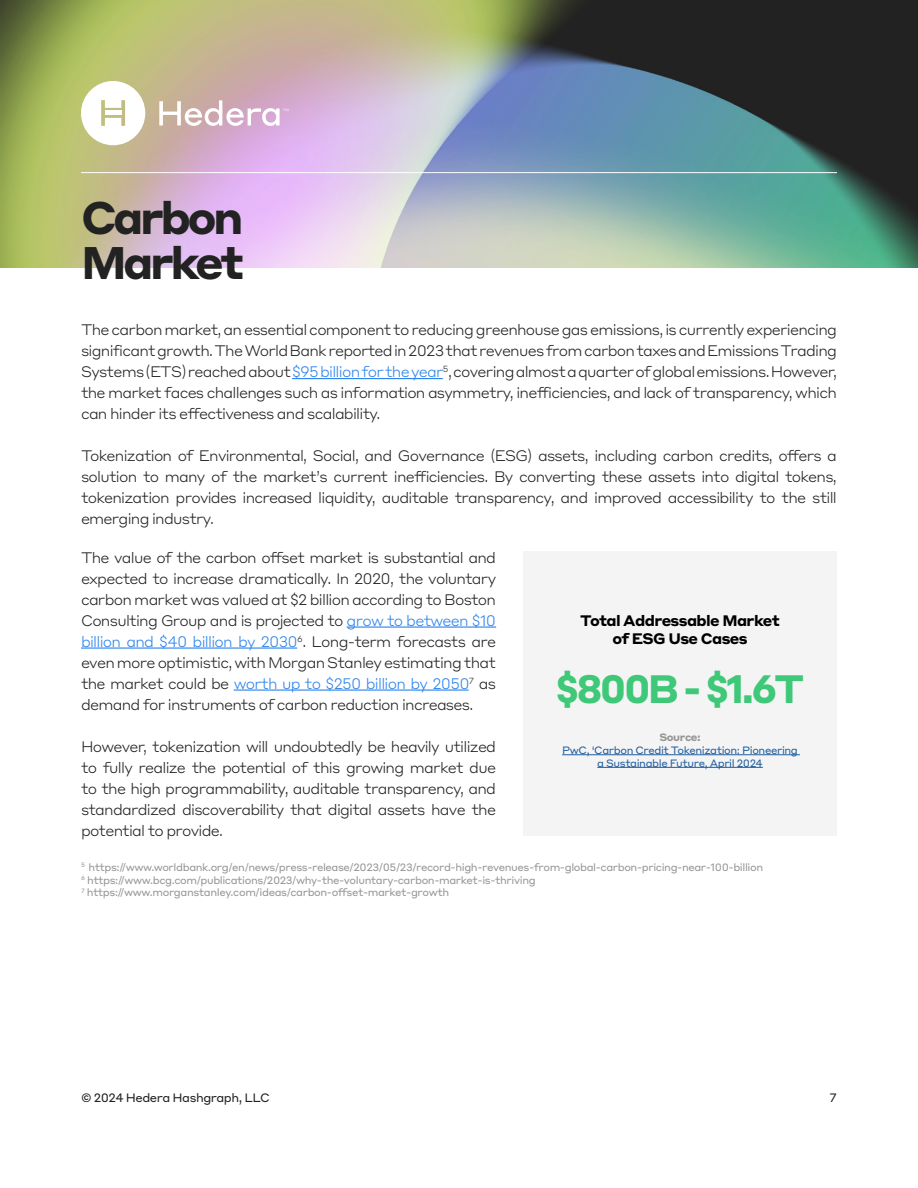
<style>
.page{position:relative;width:918px;height:1188px;background:#fff}
.page>*{position:absolute;margin:0;border:0;box-sizing:border-box;transform-origin:0 0}
.t1{font:700 45px/45px "Styrene A";letter-spacing:-.08em;color:#222}
.t2{font:700 39px "Styrene A";letter-spacing:-.08em;color:#3ec878}
.t3{font:300 15px/21px "Styrene A";letter-spacing:-.05em;color:#222;text-align:justify}
.t4{font:700 15px/18px "Styrene A";letter-spacing:-.04em;color:#000;text-align:center}
.t5{font:12px "Styrene A";letter-spacing:-.04em;color:#222}
.t6{font:10.5px/12.6px "Styrene A";letter-spacing:-.04em;color:#969696}
.t7{font:10.5px/12.6px "Styrene A";letter-spacing:-.04em;color:#215e9e;text-align:center}
.t8{font:700 10.5px "Styrene A";letter-spacing:-.04em;color:#969696}
.s1{color:#2d84eb}
</style>
<div class="page">
<img style="left:0;top:0;width:918px;height:268px">
<svg style="left:81px;top:81px;width:64px;height:64px"></svg>
<svg style="left:159px;top:100px;width:129px;height:26px"></svg>
<hr style="left:81px;top:172px;width:756px;height:1px;background:#fff">
<hr style="left:292px;top:378px;width:151px;height:1px;background:#2d84eb">
<hr style="left:347px;top:626px;width:149px;height:2px;background:#2d84eb">
<hr style="left:81px;top:647px;width:216px;height:2px;background:#2d84eb">
<hr style="left:234px;top:689px;width:235px;height:2px;background:#2d84eb">
<div style="left:523px;top:551px;width:314px;height:285px;background:#f4f4f4"></div>
<hr style="left:562px;top:754px;width:238px;height:1px;background:#215e9e">
<hr style="left:597px;top:767px;width:166px;height:1px;background:#215e9e">
<h1 class="t1" style="left:81px;top:192px;width:165px">Carbon<br>Market</h1>
<p class="t3" style="left:81px;top:318px;width:758px">The carbon market, an essential component to reducing greenhouse gas emissions, is currently experiencing significant growth. The World Bank reported in 2023 that revenues from carbon taxes and Emissions Trading Systems (ETS) reached about <span class="s1">$95 billion for the year</span><sup>5</sup>, covering almost a quarter of global emissions. However, the market faces challenges such as information asymmetry, inefficiencies, and lack of transparency, which can hinder its effectiveness and scalability.</p>
<p class="t3" style="left:81px;top:444px;width:758px">Tokenization of Environmental, Social, and Governance (ESG) assets, including carbon credits, offers a solution to many of the market’s current inefficiencies. By converting these assets into digital tokens, tokenization provides increased liquidity, auditable transparency, and improved accessibility to the still emerging industry.</p>
<p class="t3" style="left:81px;top:546px;width:417px">The value of the carbon offset market is substantial and expected to increase dramatically. In 2020, the voluntary carbon market was valued at $2 billion according to Boston Consulting Group and is projected to <span class="s1">grow to between $10 billion and $40 billion by 2030</span><sup>6</sup>. Long-term forecasts are even more optimistic, with Morgan Stanley estimating that the market could be <span class="s1">worth up to $250 billion by 2050</span><sup>7</sup> as demand for instruments of carbon reduction increases.</p>
<p class="t3" style="left:81px;top:735px;width:417px">However, tokenization will undoubtedly be heavily utilized to fully realize the potential of this growing market due to the high programmability, auditable transparency, and standardized discoverability that digital assets have the potential to provide.</p>
<p class="t6" style="left:81px;top:860px;width:684px"><sup>5</sup> https://www.worldbank.org/en/news/press-release/2023/05/23/record-high-revenues-from-global-carbon-pricing-near-100-billion<br><sup>6</sup> https://www. bcg.com/publications/2023/why-the-voluntary-carbon-market-is-thriving<br><sup>7</sup> https://www. morganstanley.com/ideas/carbon-offset-market-growth</p>
<p class="t4" style="left:580px;top:610px;width:201px">Total Addressable Market of ESG Use Cases</p>
<h2 class="t2" style="left:556px;top:656px;width:250px">$800B - $1.6T</h2>
<p class="t8" style="left:659px;top:729px;width:43px">Source:</p>
<p class="t7" style="left:562px;top:743px;width:237px">PwC, ‘Carbon Credit Tokenization: Pioneering a Sustainable Future, April 2024</p>
<p class="t5" style="left:81px;top:1088px;width:190px">© 2024 Hedera Hashgraph, LLC</p>
<p class="t5" style="left:830px;top:1088px;width:9px">7</p>
</div>
